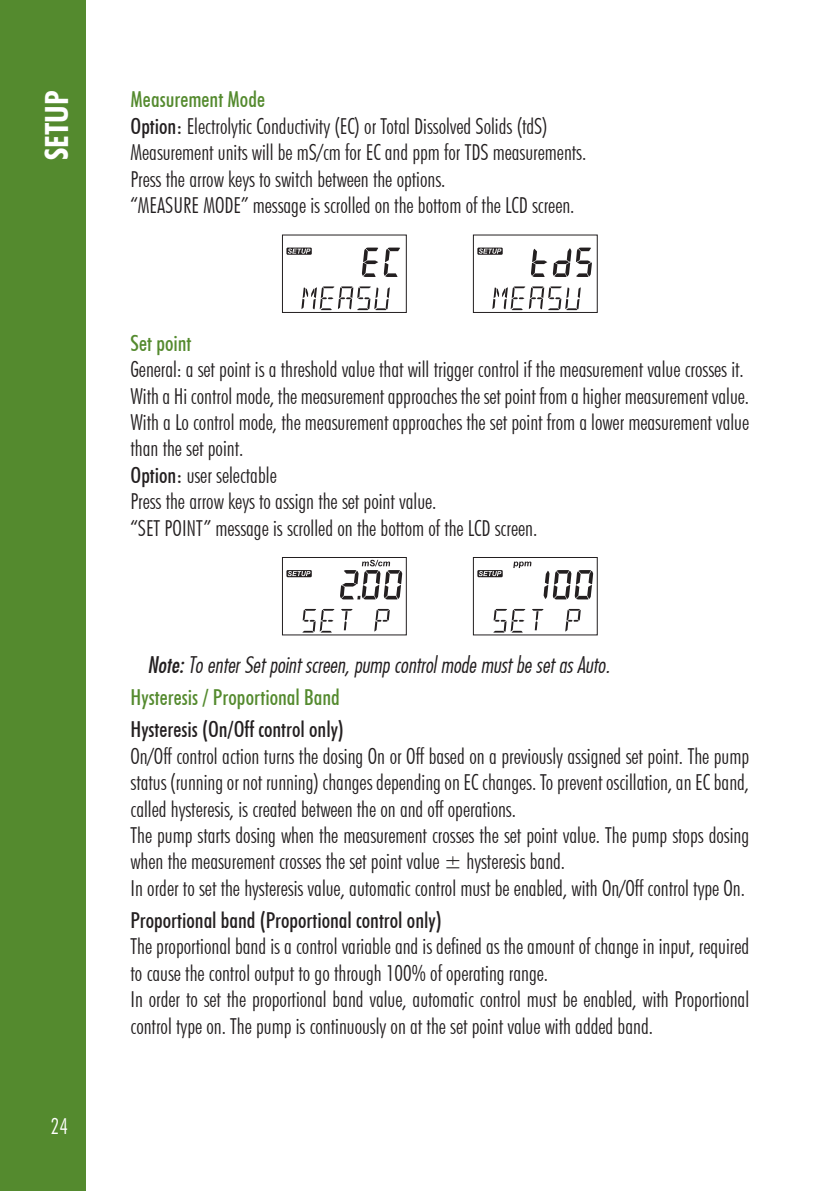
<style>
.page{position:relative;width:840px;height:1191px;background:#fff}
.page>*{position:absolute;margin:0;border:0;box-sizing:border-box;transform-origin:0 0}
.t1{font:700 condensed 32px "Futura BT";color:#fff}
.t2{font:300 condensed 22px/26.4px "Futura BT";color:#231f20}
.t3{font:500 condensed 22px "Futura BT";color:#231f20}
.t4{font:22px "Futura Lt Cn BT Italic";color:#231f20}
.t5{font:500 condensed 22px "Futura BT";color:#548a2e}
.t6{font:300 condensed 22px "Futura BT";color:#fff}
.s1{font-weight:500;color:#548a2e}
.s2{font-weight:500}
.s3{font-family:"Futura Md Cn BT Italic"}
</style>
<div class="page">
<div style="left:0;top:0;width:85px;height:1191px;background:#548a2e"></div>
<svg style="left:361px;top:247px;width:39px;height:30px"></svg>
<svg style="left:286px;top:247px;width:25px;height:8px"></svg>
<svg style="left:301px;top:286px;width:88px;height:24px"></svg>
<div style="left:282px;top:234px;width:124px;height:79px;border:1px solid #231f20"></div>
<svg style="left:531px;top:247px;width:60px;height:30px"></svg>
<svg style="left:477px;top:247px;width:25px;height:8px"></svg>
<svg style="left:492px;top:286px;width:88px;height:24px"></svg>
<div style="left:472px;top:234px;width:125px;height:79px;border:1px solid #231f20"></div>
<svg style="left:340px;top:560px;width:62px;height:39px"></svg>
<svg style="left:302px;top:609px;width:32px;height:23px"></svg>
<svg style="left:341px;top:609px;width:11px;height:21px"></svg>
<svg style="left:374px;top:609px;width:15px;height:22px"></svg>
<svg style="left:286px;top:570px;width:25px;height:7px"></svg>
<div style="left:282px;top:557px;width:124px;height:78px;border:1px solid #231f20"></div>
<svg style="left:543px;top:570px;width:50px;height:29px"></svg>
<svg style="left:513px;top:561px;width:18px;height:7px"></svg>
<svg style="left:493px;top:609px;width:32px;height:23px"></svg>
<svg style="left:532px;top:609px;width:11px;height:21px"></svg>
<svg style="left:565px;top:609px;width:15px;height:22px"></svg>
<svg style="left:477px;top:570px;width:25px;height:7px"></svg>
<div style="left:472px;top:557px;width:125px;height:78px;border:1px solid #231f20"></div>
<h1 class="t1" style="left:37px;top:160px;width:71px;rotate:-90deg">SETUP</h1>
<p class="t2" style="left:130px;top:86px;width:457px"><span class="s1">Measurement Mode<br></span><span class="s2">Option:</span> Electrolytic Conductivity (EC) or Total Dissolved Solids (tdS)<br>Measurement units will be mS/cm for EC and ppm for TDS measurements.<br>Press the arrow keys to switch between the options.<br>“MEASURE MODE” message is scrolled on the bottom of the LCD screen.</p>
<p class="t5" style="left:130px;top:329px;width:62px">Set point</p>
<p class="t2" style="left:130px;top:356px;width:619px">General: a set point is a threshold value that will trigger control if the measurement value crosses it.<br>With a Hi control mode, the measurement approaches the set point from a higher measurement value.<br>With a Lo control mode, the measurement approaches the set point from a lower measurement value than the set point.<br><span class="s2">Option:</span> user selectable<br>Press the arrow keys to assign the set point value.<br>“SET POINT” message is scrolled on the bottom of the LCD screen.</p>
<p class="t6" style="left:51px;top:1113px;width:19px">24</p>
<p class="t4" style="left:147px;top:651px;width:463px"><span class="s3">Note:</span> To enter Set point screen, pump control mode must be set as Auto.</p>
<p class="t5" style="left:130px;top:684px;width:211px">Hysteresis / Proportional Band</p>
<p class="t3" style="left:130px;top:716px;width:215px">Hysteresis (On/Off control only)</p>
<p class="t2" style="left:130px;top:742px;width:619px">On/Off control action turns the dosing On or Off based on a previously assigned set point. The pump status (running or not running) changes depending on EC changes. To prevent oscillation, an EC band, called hysteresis, is created between the on and off operations.<br>The pump starts dosing when the measurement crosses the set point value. The pump stops dosing when the measurement crosses the set point value ± hysteresis band.<br>In order to set the hysteresis value, automatic control must be enabled, with On/Off control type On.</p>
<p class="t3" style="left:130px;top:906px;width:312px">Proportional band (Proportional control only)</p>
<p class="t2" style="left:130px;top:933px;width:620px">The proportional band is a control variable and is defined as the amount of change in input, required to cause the control output to go through 100% of operating range.<br>In order to set the proportional band value, automatic control must be enabled, with Proportional control type on. The pump is continuously on at the set point value with added band.</p>
</div>
